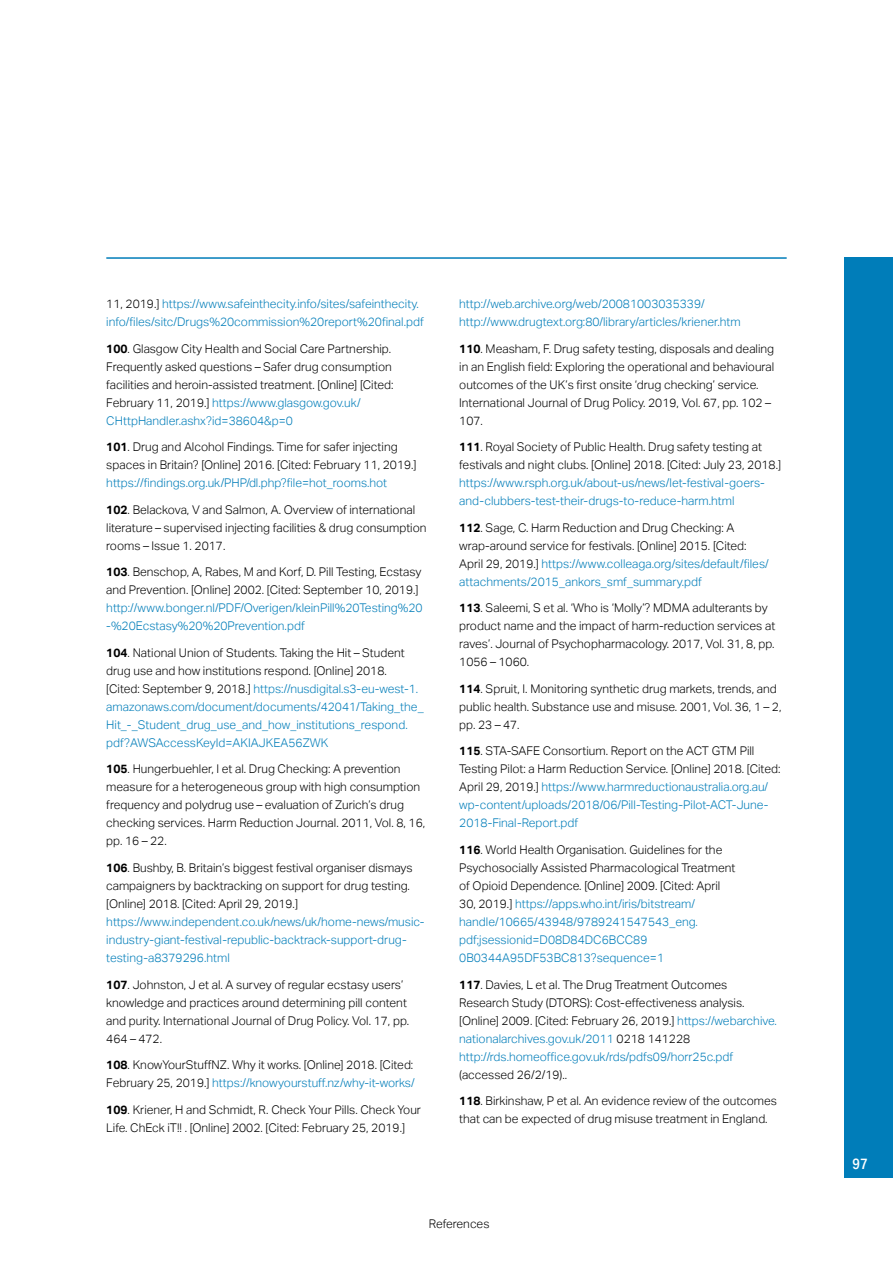
<style>
.page{position:relative;width:893px;height:1263px;background:#fff}
.page>*{position:absolute;margin:0;border:0;box-sizing:border-box;transform-origin:0 0}
.t1{font:500 15px "Aktiv Grotesk Cd";color:#fff}
.t2{font:300 12px/18px "Aktiv Grotesk";color:#000}
.t3{font:300 12px/18px "Aktiv Grotesk";color:#007db9}
.s1{color:#000}
.s2{font-weight:700}
.s3{color:#007db9}
.s4{font-weight:700;color:#000}
</style>
<div class="page">
<div style="left:844px;top:257px;width:49px;height:921px;background:#007db9"></div>
<hr style="left:106px;top:257px;width:681px;height:2px;background:#007db9">
<p class="t3" style="left:106px;top:295px;width:319px"><span class="s1">11, 2019.]</span> https://www.safeinthecity.info/sites/safeinthecity. info/files/sitc/Drugs%20commission%20report%20final.pdf</p>
<p class="t2" style="left:106px;top:340px;width:289px"><span class="s2">100</span>. Glasgow City Health and Social Care Partnership.<br>Frequently asked questions – Safer drug consumption facilities and heroin-assisted treatment. [Online] [Cited:<br>February 11, 2019.] <span class="s3">https://www.glasgow.gov.uk/ CHttpHandler.ashx?id=38604&amp;p=0</span></p>
<p class="t2" style="left:106px;top:438px;width:312px"><span class="s2">101</span>. Drug and Alcohol Findings. Time for safer injecting spaces in Britain? [Online] 2016. [Cited: February 11, 2019.] <span class="s3">https://findings.org.uk/PHP/dl.php?file=hot_rooms.hot</span></p>
<p class="t2" style="left:106px;top:501px;width:322px"><span class="s2">102</span>. Belackova, V and Salmon, A. Overview of international literature – supervised injecting facilities &amp; drug consumption rooms – Issue 1. 2017.</p>
<p class="t2" style="left:106px;top:563px;width:318px"><span class="s2">103</span>. Benschop, A, Rabes, M and Korf, D. Pill Testing, Ecstasy and Prevention. [Online] 2002. [Cited: September 10, 2019.] <span class="s3">http://www.bonger.nl/PDF/Overigen/kleinPill%20Testing%20 -%20Ecstasy%20%20Prevention.pdf</span></p>
<p class="t3" style="left:106px;top:644px;width:319px"><span class="s4">104</span><span class="s1">. National Union of Students. Taking the Hit – Student drug use and how institutions respond. [Online] 2018.<br>[Cited: September 9, 2018.]</span> https://nusdigital.s3-eu-west-1. amazonaws.com/document/documents/42041/Taking_the_ Hit_-_Student_drug_use_and_how_institutions_respond. pdf?AWSAccessKeyId=AKIAJKEA56ZWK</p>
<p class="t2" style="left:106px;top:760px;width:320px"><span class="s2">105</span>. Hungerbuehler, I et al. Drug Checking: A prevention measure for a heterogeneous group with high consumption frequency and polydrug use – evaluation of Zurich’s drug checking services. Harm Reduction Journal. 2011, Vol. 8, 16, pp. 16 – 22.</p>
<p class="t2" style="left:106px;top:859px;width:320px"><span class="s2">106</span>. Bushby, B. Britain’s biggest festival organiser dismays campaigners by backtracking on support for drug testing. [Online] 2018. [Cited: April 29, 2019.] <span class="s3">https://www.independent.co.uk/news/uk/home-news/music&shy;industry-giant-festival-republic-backtrack-support-drug&shy;testing-a8379296.html</span></p>
<p class="t2" style="left:106px;top:975px;width:304px"><span class="s2">107</span>. Johnston, J et al. A survey of regular ecstasy users’ knowledge and practices around determining pill content and purity. International Journal of Drug Policy. Vol. 17, pp.<br>464 – 472.</p>
<p class="t2" style="left:106px;top:1056px;width:310px"><span class="s2">108</span>. KnowYourStuffNZ. Why it works. [Online] 2018. [Cited:<br>February 25, 2019.] <span class="s3">https://knowyourstuff.nz/why-it-works/</span></p>
<p class="t2" style="left:106px;top:1100px;width:316px"><span class="s2">109</span>. Kriener, H and Schmidt, R. Check Your Pills. Check Your<br>Life. ChEck iT!! . [Online] 2002. [Cited: February 25, 2019.]</p>
<p class="t3" style="left:459px;top:295px;width:283px">http://web.archive.org/web/20081003035339/ http://www.drugtext.org:80/library/articles/kriener.htm</p>
<p class="t2" style="left:459px;top:340px;width:317px"><span class="s2">110</span>. Measham, F. Drug safety testing, disposals and dealing in an English field: Exploring the operational and behavioural outcomes of the UK’s first onsite ‘drug checking’ service.<br>International Journal of Drug Policy. 2019, Vol. 67, pp. 102 – 107.</p>
<p class="t3" style="left:459px;top:438px;width:323px"><span class="s4">111</span><span class="s1">. Royal Society of Public Health. Drug safety testing at festivals and night clubs. [Online] 2018. [Cited: July 23, 2018.] </span>https://www.rsph.org.uk/about-us/news/let-festival-goers&shy;and-clubbers-test-their-drugs-to-reduce-harm.html</p>
<p class="t2" style="left:459px;top:519px;width:311px"><span class="s2">112</span>. Sage, C. Harm Reduction and Drug Checking: A wrap-around service for festivals. [Online] 2015. [Cited:<br>April 29, 2019.] <span class="s3">https://www.colleaga.org/sites/default/files/ attachments/2015_ankors_smf_summary.pdf</span></p>
<p class="t2" style="left:459px;top:599px;width:318px"><span class="s2">113</span>. Saleemi, S et al. ‘Who is ‘Molly’? MDMA adulterants by product name and the impact of harm-reduction services at raves’. Journal of Psychopharmacology. 2017, Vol. 31, 8, pp.<br>1056 – 1060.</p>
<p class="t2" style="left:459px;top:680px;width:324px"><span class="s2">114</span>. Spruit, I. Monitoring synthetic drug markets, trends, and public health. Substance use and misuse. 2001, Vol. 36, 1 – 2, pp. 23 – 47.</p>
<p class="t3" style="left:459px;top:742px;width:323px"><span class="s4">115</span><span class="s1">. STA-SAFE Consortium. Report on the ACT GTM Pill Testing Pilot: a Harm Reduction Service. [Online] 2018. [Cited:<br>April 29, 2019.]</span> https://www.harmreductionaustralia.org.au/ wp-content/uploads/2018/06/Pill-Testing-Pilot-ACT-June-2018-Final-Report.pdf</p>
<p class="t2" style="left:459px;top:841px;width:278px"><span class="s2">116</span>. World Health Organisation. Guidelines for the Psychosocially Assisted Pharmacological Treatment of Opioid Dependence. [Online] 2009. [Cited: April 30, 2019.] <span class="s3">https://apps.who.int/iris/bitstream/ handle/10665/43948/9789241547543_eng. pdf;jsessionid=D08D84DC6BCC89<br>0B0344A95DF53BC813?sequence=1</span></p>
<p class="t2" style="left:459px;top:975px;width:319px"><span class="s2">117</span>. Davies, L et al. The Drug Treatment Outcomes Research Study (DTORS): Cost-effectiveness analysis. [Online] 2009. [Cited: February 26, 2019.] <span class="s3">https://webarchive. nationalarchives.gov.uk/2011</span> 0218 141228 <span class="s3">http://rds.homeoffice.gov.uk/rds/pdfs09/horr25c.pdf </span>(accessed 26/2/19)..</p>
<p class="t2" style="left:459px;top:1092px;width:319px"><span class="s2">118</span>. Birkinshaw, P et al. An evidence review of the outcomes that can be expected of drug misuse treatment in England.</p>
<p class="t2" style="left:429px;top:1214px;width:62px">References</p>
<p class="t1" style="left:853px;top:1155px;width:16px">97</p>
</div>
